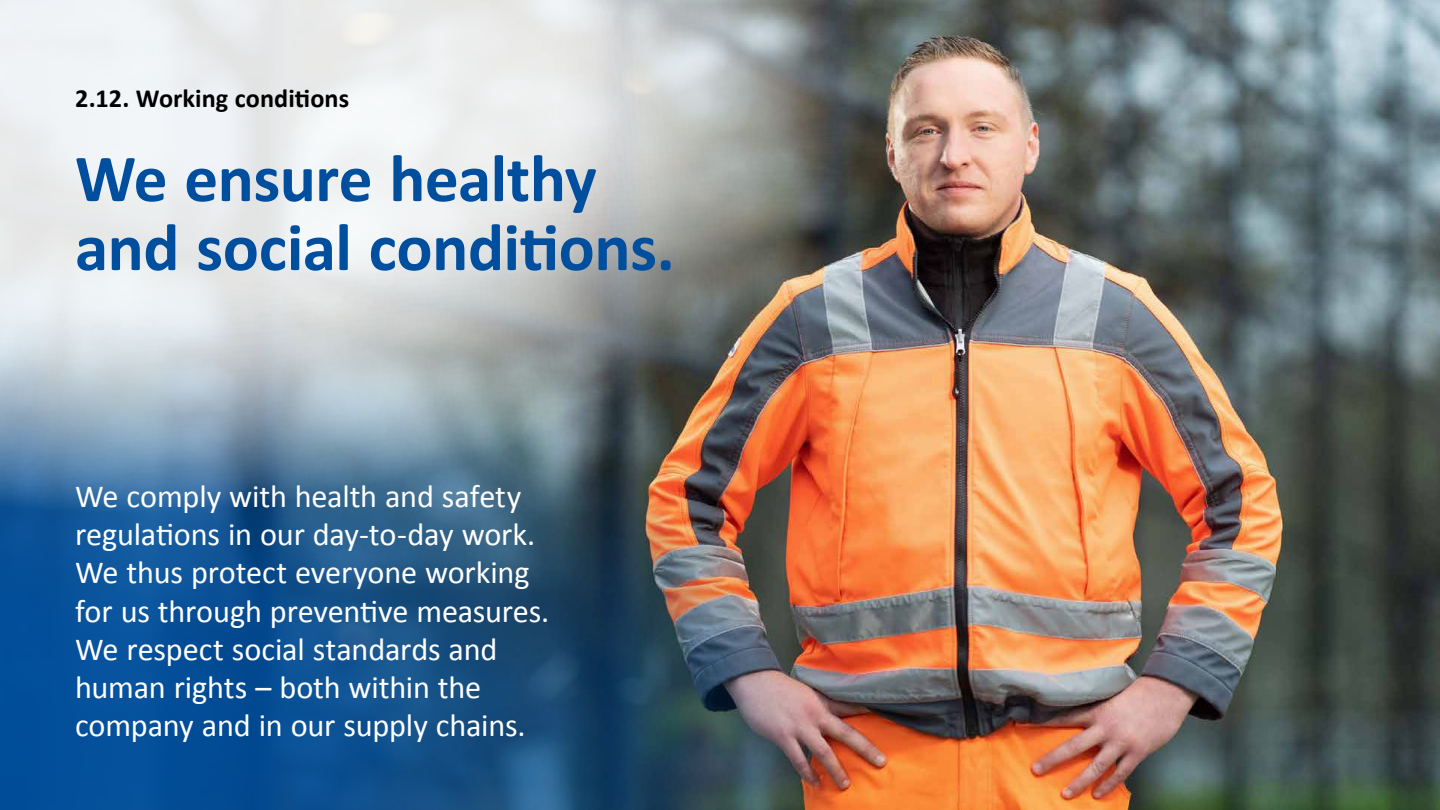
<style>
.page{position:relative;width:1440px;height:810px;background:#fff}
.page>*{position:absolute;margin:0;border:0;box-sizing:border-box;transform-origin:0 0}
.t1{font:700 67.5px/69px "Calibri";letter-spacing:-.01em;color:#004f9f}
.t2{font:32.25px/38.2px "Calibri";letter-spacing:-.005em;color:#fff}
.t3{font:700 26.25px "Calibri";color:#000}
</style>
<div class="page">
<img style="left:889px;top:0;width:551px;height:810px">
<img style="left:0;top:201px;width:900px;height:609px">
<img style="left:0;top:0;width:889px;height:536px">
<p class="t3" style="left:75px;top:79px;width:276px">2.12. Working conditions</p>
<h1 class="t1" style="left:75px;top:142px;width:601px">We ensure healthy and social conditions.</h1>
<p class="t2" style="left:75px;top:476px;width:476px">We comply with health and safety regulations in our day-to-day work.<br>We thus protect everyone working for us through preventive measures.<br>We respect social standards and human rights – both within the company and in our supply chains.</p>
</div>
